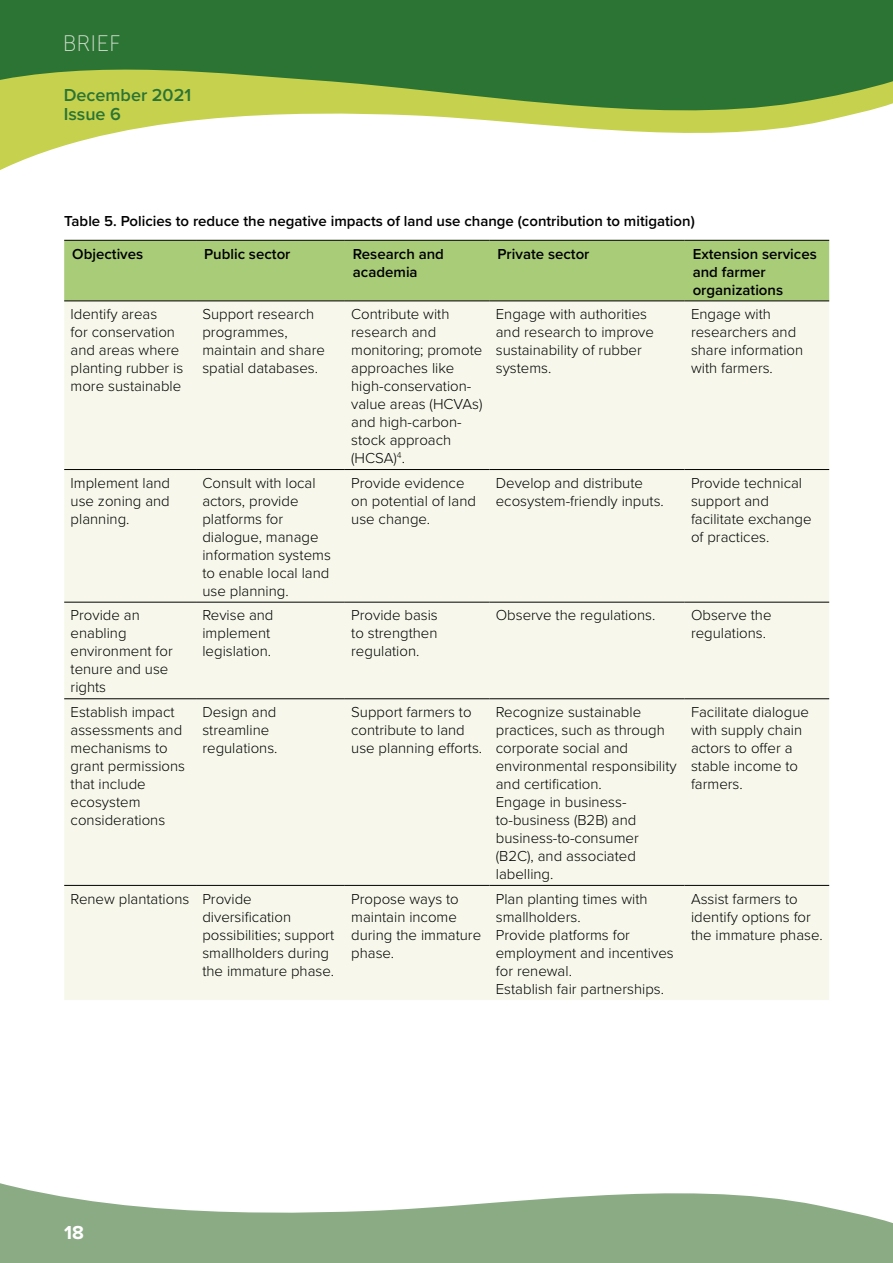
<style>
.page{position:relative;width:893px;height:1263px;background:#fff}
.page>*{position:absolute;margin:0;border:0;box-sizing:border-box;transform-origin:0 0}
.t1{font:22.5px "Museo Sans 100";color:#d2ddce}
.t2{font:700 19.5px "Proxima Nova";color:#fff}
.t3{font:600 18px/19.5px "Proxima Nova";color:#2b7434}
.t4{font:300 15px/18px "Proxima Nova";color:#000}
.t5{font:600 15px/18px "Proxima Nova";color:#000}
</style>
<div class="page">
<svg style="left:0;top:1183px;width:893px;height:80px;fill:#8bab85"></svg>
<div style="left:0;top:0;width:893px;height:103px;background:#2b7434"></div>
<svg style="left:0;top:69px;width:892px;height:101px"></svg>
<svg style="left:892px;top:81px;width:1px;height:23px"></svg>
<div style="left:64px;top:241px;width:765px;height:60px;background:#a9cc79"></div>
<div style="left:64px;top:302px;width:765px;height:698px;background:#f7f8eb"></div>
<hr style="left:64px;top:240px;width:132px;height:1px;background:#000">
<hr style="left:196px;top:240px;width:149px;height:1px;background:#000">
<hr style="left:345px;top:240px;width:144px;height:1px;background:#000">
<hr style="left:489px;top:240px;width:196px;height:1px;background:#000">
<hr style="left:685px;top:240px;width:144px;height:1px;background:#000">
<hr style="left:64px;top:602px;width:132px;height:1px;background:#000">
<hr style="left:196px;top:602px;width:149px;height:1px;background:#000">
<hr style="left:345px;top:602px;width:144px;height:1px;background:#000">
<hr style="left:489px;top:602px;width:196px;height:1px;background:#000">
<hr style="left:685px;top:602px;width:144px;height:1px;background:#000">
<hr style="left:64px;top:698px;width:132px;height:1px;background:#000">
<hr style="left:196px;top:698px;width:149px;height:1px;background:#000">
<hr style="left:345px;top:698px;width:144px;height:1px;background:#000">
<hr style="left:489px;top:698px;width:196px;height:1px;background:#000">
<hr style="left:685px;top:698px;width:144px;height:1px;background:#000">
<hr style="left:64px;top:885px;width:132px;height:1px;background:#000">
<hr style="left:196px;top:885px;width:149px;height:1px;background:#000">
<hr style="left:345px;top:885px;width:144px;height:1px;background:#000">
<hr style="left:489px;top:885px;width:196px;height:1px;background:#000">
<hr style="left:685px;top:885px;width:144px;height:1px;background:#000">
<hr style="left:64px;top:301px;width:132px;height:1px;background:#000">
<hr style="left:196px;top:301px;width:149px;height:1px;background:#000">
<hr style="left:345px;top:301px;width:144px;height:1px;background:#000">
<hr style="left:489px;top:301px;width:196px;height:1px;background:#000">
<hr style="left:685px;top:301px;width:144px;height:1px;background:#000">
<hr style="left:64px;top:469px;width:132px;height:1px;background:#000">
<hr style="left:196px;top:469px;width:149px;height:1px;background:#000">
<hr style="left:345px;top:469px;width:144px;height:1px;background:#000">
<hr style="left:489px;top:469px;width:196px;height:1px;background:#000">
<hr style="left:685px;top:469px;width:144px;height:1px;background:#000">
<h1 class="t1" style="left:63px;top:31px;width:60px">BRIEF</h1>
<p class="t3" style="left:64px;top:85px;width:129px">December 2021<br>Issue 6</p>
<p class="t5" style="left:72px;top:204px;width:624px;line-height:32.8px;text-indent:-8px">Table 5. Policies to reduce the negative impacts of land use change (contribution to mitigation)<br>Objectives</p>
<p class="t5" style="left:204px;top:244px;width:88px">Public sector</p>
<p class="t5" style="left:353px;top:244px;width:93px">Research and academia</p>
<p class="t5" style="left:497px;top:244px;width:93px">Private sector</p>
<p class="t5" style="left:693px;top:244px;width:126px">Extension services and farmer organizations</p>
<p class="t4" style="left:71px;top:304px;width:114px">Identify areas<br>for conservation and areas where planting rubber is more sustainable</p>
<p class="t4" style="left:202px;top:304px;width:124px">Support research programmes, maintain and share spatial databases.</p>
<p class="t4" style="left:351px;top:304px;width:133px">Contribute with research and monitoring; promote approaches like high-conservation&shy;value areas (HCVAs) and high-carbon&shy;stock approach (HCSA)<sup>4</sup>.</p>
<p class="t4" style="left:496px;top:304px;width:160px">Engage with authorities and research to improve sustainability of rubber systems.</p>
<p class="t4" style="left:691px;top:304px;width:114px">Engage with researchers and share information with farmers.</p>
<p class="t4" style="left:71px;top:473px;width:101px;text-align:justify">Implement land use zoning and planning.</p>
<p class="t4" style="left:202px;top:473px;width:130px">Consult with local actors, provide platforms for dialogue, manage information systems to enable local land use planning.</p>
<p class="t4" style="left:351px;top:473px;width:126px">Provide evidence on potential of land use change.</p>
<p class="t4" style="left:496px;top:473px;width:170px">Develop and distribute ecosystem-friendly inputs.</p>
<p class="t4" style="left:691px;top:473px;width:122px">Provide technical support and facilitate exchange of practices.</p>
<p class="t4" style="left:71px;top:605px;width:104px">Provide an enabling environment for tenure and use rights</p>
<p class="t4" style="left:202px;top:605px;width:73px">Revise and implement legislation.</p>
<p class="t4" style="left:351px;top:605px;width:88px;text-align:justify">Provide basis to strengthen regulation.</p>
<p class="t4" style="left:496px;top:605px;width:161px">Observe the regulations.</p>
<p class="t4" style="left:691px;top:605px;width:82px">Observe the regulations.</p>
<p class="t4" style="left:71px;top:702px;width:116px">Establish impact assessments and mechanisms to grant permissions that include ecosystem considerations</p>
<p class="t4" style="left:202px;top:702px;width:77px">Design and streamline regulations.</p>
<p class="t4" style="left:351px;top:702px;width:132px">Support farmers to contribute to land use planning efforts.</p>
<p class="t4" style="left:496px;top:702px;width:182px">Recognize sustainable practices, such as through corporate social and environmental responsibility and certification.<br>Engage in business&shy;to-business (B2B) and business-to-consumer (B2C), and associated labelling.</p>
<p class="t4" style="left:691px;top:702px;width:119px">Facilitate dialogue with supply chain actors to offer a stable income to farmers.</p>
<p class="t4" style="left:202px;top:889px;width:133px;text-indent:-132px">Renew plantations Provide diversification possibilities; support smallholders during the immature phase.</p>
<p class="t4" style="left:351px;top:889px;width:131px">Propose ways to maintain income during the immature phase.</p>
<p class="t4" style="left:496px;top:889px;width:179px">Plan planting times with smallholders.<br>Provide platforms for employment and incentives for renewal.<br>Establish fair partnerships.</p>
<p class="t4" style="left:691px;top:889px;width:133px">Assist farmers to identify options for the immature phase.</p>
<h2 class="t2" style="left:64px;top:1221px;width:21px">18</h2>
</div>
